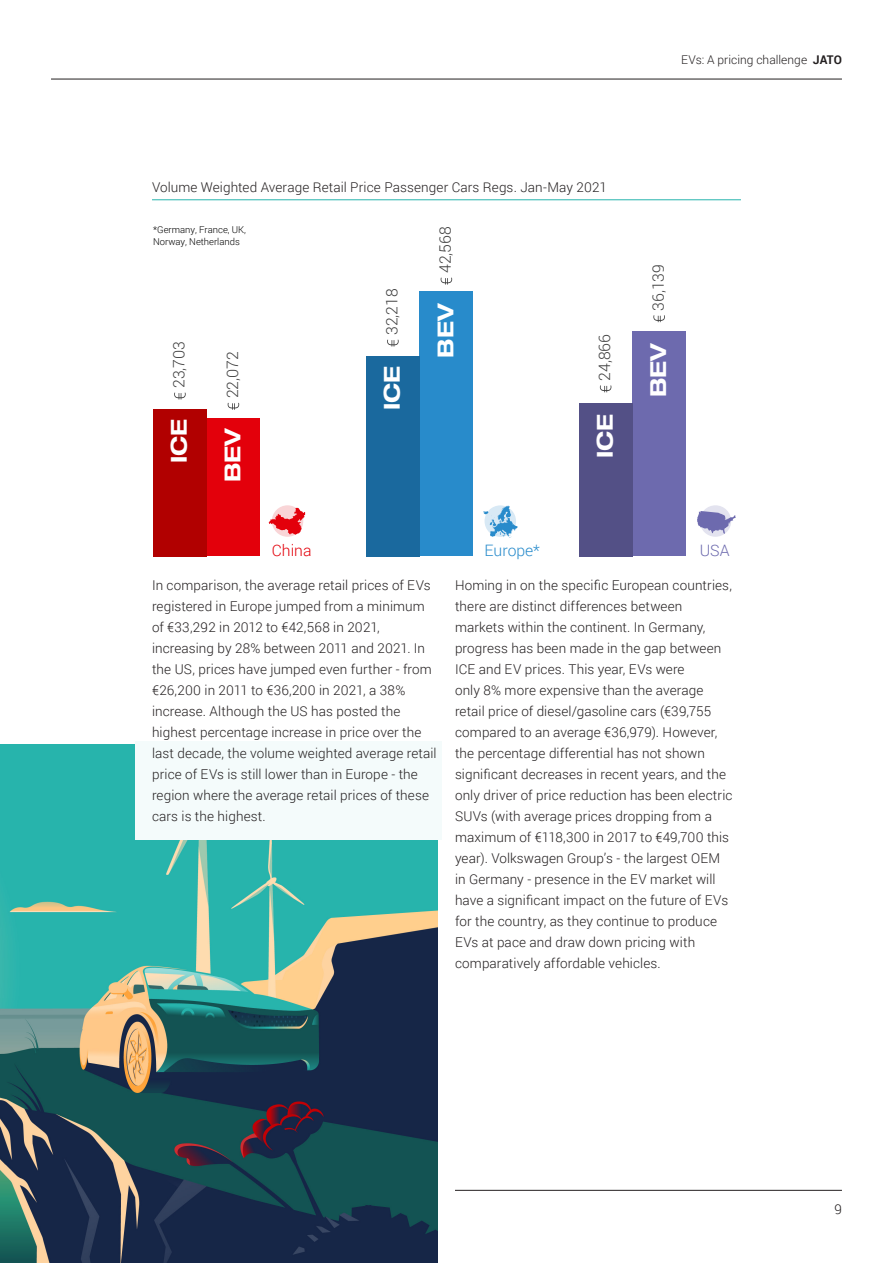
<style>
.page{position:relative;width:893px;height:1263px;background:#fff}
.page>*{position:absolute;margin:0;border:0;box-sizing:border-box;transform-origin:0 0}
.t1{font:700 expanded 22.05px "Helvetica Neue LTW1 G";color:#fff}
.t2{font:300 15.75px "Roboto";color:#3e3e3e}
.t3{font:300 15.75px "Roboto";color:#288bcb}
.t4{font:300 15.75px "Roboto";color:#e3000b}
.t5{font:300 15.75px "Roboto";color:#6d6aae}
.Body{font:300 13.5px/21px "Roboto";letter-spacing:.01em;color:#231f20}
.t6{font:300 12px "Roboto";letter-spacing:.005em;color:#231f20}
.t7{font:300 9.45px/11.4px "Roboto";color:#000}
.s1{font-weight:700}
</style>
<div class="page">
<hr style="left:51px;top:79px;width:791px;height:1px;background:#231f20">
<hr style="left:455px;top:1190px;width:387px;height:1px;background:#231f20">
<img style="left:0;top:744px;width:438px;height:519px">
<div style="left:135px;top:741px;width:306px;height:99px;background:#f4fbfb"></div>
<div style="left:632px;top:332px;width:54px;height:224px;background:#6d6aae"></div>
<div style="left:579px;top:403px;width:53px;height:153px;background:#535086"></div>
<svg style="left:600px;top:385px;width:11px;height:7px"></svg>
<svg style="left:653px;top:315px;width:12px;height:7px"></svg>
<div style="left:207px;top:418px;width:53px;height:138px;background:#e3000b"></div>
<div style="left:153px;top:409px;width:54px;height:147px;background:#b10000"></div>
<svg style="left:174px;top:393px;width:12px;height:6px"></svg>
<svg style="left:228px;top:403px;width:11px;height:7px"></svg>
<div style="left:420px;top:291px;width:53px;height:265px;background:#288bcb"></div>
<div style="left:366px;top:356px;width:54px;height:200px;background:#1a699e"></div>
<svg style="left:387px;top:340px;width:12px;height:7px"></svg>
<svg style="left:441px;top:278px;width:11px;height:7px"></svg>
<svg style="left:483px;top:505px;width:35px;height:33px"></svg>
<div style="left:272px;top:505px;width:31px;height:32px;background:#f9d5d7;border-radius:50%"></div>
<svg style="left:269px;top:508px;width:36px;height:27px"></svg>
<div style="left:700px;top:505px;width:31px;height:32px;background:#e3e3ef;border-radius:50%"></div>
<svg style="left:697px;top:511px;width:39px;height:23px"></svg>
<hr style="left:152px;top:199px;width:589px;height:1px;background:#27b4ad">
<p class="t6" style="left:681px;top:51px;width:162px">EVs: A pricing challenge <span class="s1">JATO</span></p>
<p class="Body" style="left:152px;top:176px;width:456px">Volume Weighted Average Retail Price Passenger Cars Regs. Jan-May 2021</p>
<p class="t7" style="left:153px;top:224px;width:94px">*Germany, France, UK,<br>Norway, Netherlands</p>
<p class="t2" style="left:168px;top:388px;width:49px;rotate:-90deg">23,703</p>
<p class="t2" style="left:222px;top:398px;width:49px;rotate:-90deg">22,072</p>
<p class="t1" style="left:218px;top:482px;width:57px;rotate:-90deg">BEV</p>
<p class="t1" style="left:165px;top:463px;width:46px;rotate:-90deg">ICE</p>
<p class="t2" style="left:381px;top:335px;width:48px;rotate:-90deg">32,218</p>
<p class="t1" style="left:378px;top:410px;width:46px;rotate:-90deg">ICE</p>
<p class="t2" style="left:434px;top:273px;width:48px;rotate:-90deg">42,568</p>
<p class="t1" style="left:431px;top:358px;width:57px;rotate:-90deg">BEV</p>
<p class="t2" style="left:594px;top:381px;width:48px;rotate:-90deg">24,866</p>
<p class="t1" style="left:590px;top:458px;width:46px;rotate:-90deg">ICE</p>
<p class="t2" style="left:647px;top:311px;width:48px;rotate:-90deg">36,139</p>
<p class="t1" style="left:644px;top:397px;width:57px;rotate:-90deg">BEV</p>
<p class="t4" style="left:272px;top:540px;width:41px">China</p>
<p class="t3" style="left:485px;top:540px;width:57px">Europe*</p>
<p class="t5" style="left:700px;top:540px;width:31px">USA</p>
<p class="Body" style="left:455px;top:574px;width:279px">Homing in on the specific European countries, there are distinct differences between markets within the continent. In Germany, progress has been made in the gap between ICE and EV prices. This year, EVs were<br>only 8% more expensive than the average retail price of diesel/gasoline cars (€39,755 compared to an average €36,979). However, the percentage differential has not shown significant decreases in recent years, and the only driver of price reduction has been electric SUVs (with average prices dropping from a maximum of €118,300 in 2017 to €49,700 this year). Volkswagen Group’s - the largest OEM in Germany - presence in the EV market will have a significant impact on the future of EVs for the country, as they continue to produce EVs at pace and draw down pricing with comparatively affordable vehicles.</p>
<p class="Body" style="left:152px;top:574px;width:286px">In comparison, the average retail prices of EVs registered in Europe jumped from a minimum of €33,292 in 2012 to €42,568 in 2021, increasing by 28% between 2011 and 2021. In the US, prices have jumped even further - from €26,200 in 2011 to €36,200 in 2021, a 38% increase. Although the US has posted the highest percentage increase in price over the last decade, the volume weighted average retail price of EVs is still lower than in Europe - the region where the average retail prices of these cars is the highest.</p>
<p class="Body" style="left:834px;top:1198px;width:9px">9</p>
</div>
